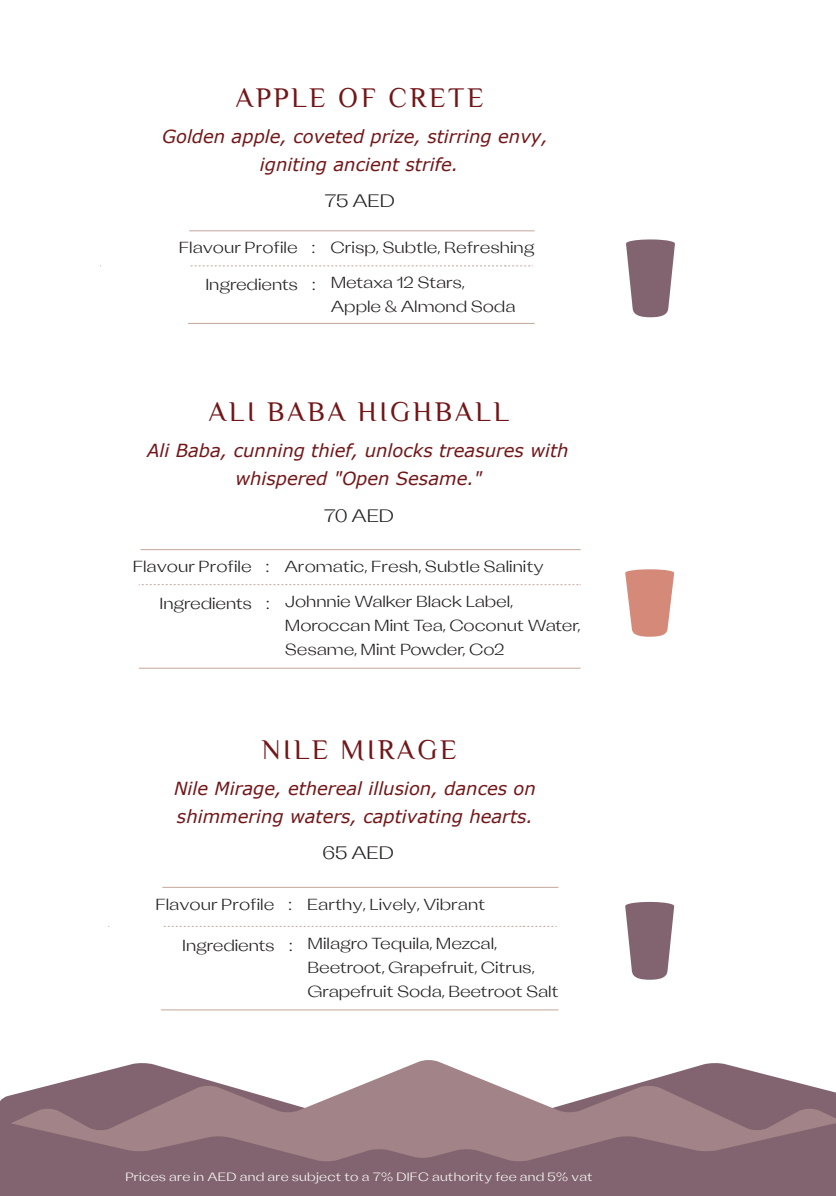
<style>
.page{position:relative;width:836px;height:1196px;background:#fff}
.page>*{position:absolute;margin:0;border:0;box-sizing:border-box;transform-origin:0 0}
.t1{font:28px "Philosopher";letter-spacing:.09em;color:#721618}
.t2{font:italic 18px/28px "Verdana";color:#721618;text-align:center}
.t3{font:18px "Attila Sans Sharp";letter-spacing:-.02em;color:#231f20}
.t4{font:16px/24px "Attila Sans Sharp";color:#231f20}
.t5{font:12px "Attila Sans Sharp";letter-spacing:.025em;color:#fff}
</style>
<div class="page">
<svg style="left:0;top:1060px;width:835px;height:59px"></svg>
<svg style="left:0;top:1119px;width:835px;height:76px;fill:#81646f"></svg>
<hr style="left:162px;top:886px;width:396px;height:1px;background:#c3a79c">
<hr style="left:161px;top:1009px;width:397px;height:1px;background:#c3a79c">
<svg style="left:164px;top:925px;width:389px;height:1px"></svg>
<hr style="left:140px;top:549px;width:440px;height:1px;background:#c3a79c">
<hr style="left:139px;top:667px;width:441px;height:1px;background:#c3a79c">
<svg style="left:139px;top:584px;width:441px;height:1px"></svg>
<hr style="left:189px;top:230px;width:345px;height:1px;background:#c3a79c">
<hr style="left:188px;top:323px;width:346px;height:1px;background:#c3a79c">
<svg style="left:190px;top:265px;width:341px;height:1px"></svg>
<svg style="left:625px;top:569px;width:49px;height:67px"></svg>
<svg style="left:626px;top:239px;width:48px;height:78px"></svg>
<svg style="left:625px;top:901px;width:49px;height:78px"></svg>
<h1 class="t1" style="left:235px;top:79px;width:249px">APPLE OF CRETE</h1>
<p class="t2" style="left:162px;top:122px;width:387px">Golden apple, coveted prize, stirring envy, igniting ancient strife.</p>
<p class="t3" style="left:324px;top:188px;width:72px">75 AED</p>
<p class="t4" style="left:205px;top:229px;width:330px;line-height:35px;text-indent:-27px">Flavour Profile : Crisp, Subtle, Refreshing<br>Ingredients : Metaxa 12 Stars,</p>
<p class="t4" style="left:330px;top:294px;width:186px">Apple &amp; Almond Soda</p>
<h1 class="t1" style="left:208px;top:394px;width:302px">ALI BABA HIGHBALL</h1>
<p class="t2" style="left:147px;top:437px;width:422px">Ali Baba, cunning thief, unlocks treasures with whispered "Open Sesame."</p>
<p class="t3" style="left:323px;top:502px;width:72px">70 AED</p>
<p class="t4" style="left:133px;top:548px;width:412px;line-height:35px;text-align:center">Flavour Profile : Aromatic, Fresh, Subtle Salinity<br>Ingredients : Johnnie Walker Black Label,</p>
<p class="t4" style="left:285px;top:612px;width:297px">Moroccan Mint Tea, Coconut Water,<br>Sesame, Mint Powder, Co2</p>
<h1 class="t1" style="left:261px;top:731px;width:197px">NILE MIRAGE</h1>
<p class="t2" style="left:174px;top:774px;width:363px;text-align:left">Nile Mirage, ethereal illusion, dances on shimmering waters, captivating hearts.</p>
<p class="t3" style="left:322px;top:840px;width:73px">65 AED</p>
<p class="t4" style="left:155px;top:891px;width:331px">Flavour Profile : Earthy, Lively, Vibrant</p>
<p class="t4" style="left:307px;top:930px;width:252px;text-indent:-125px">Ingredients : Milagro Tequila, Mezcal,<br>Beetroot, Grapefruit, Citrus,<br>Grapefruit Soda, Beetroot Salt</p>
<p class="t5" style="left:125px;top:1167px;width:468px">Prices are in AED and are subject to a 7% DIFC authority fee and 5% vat</p>
</div>
